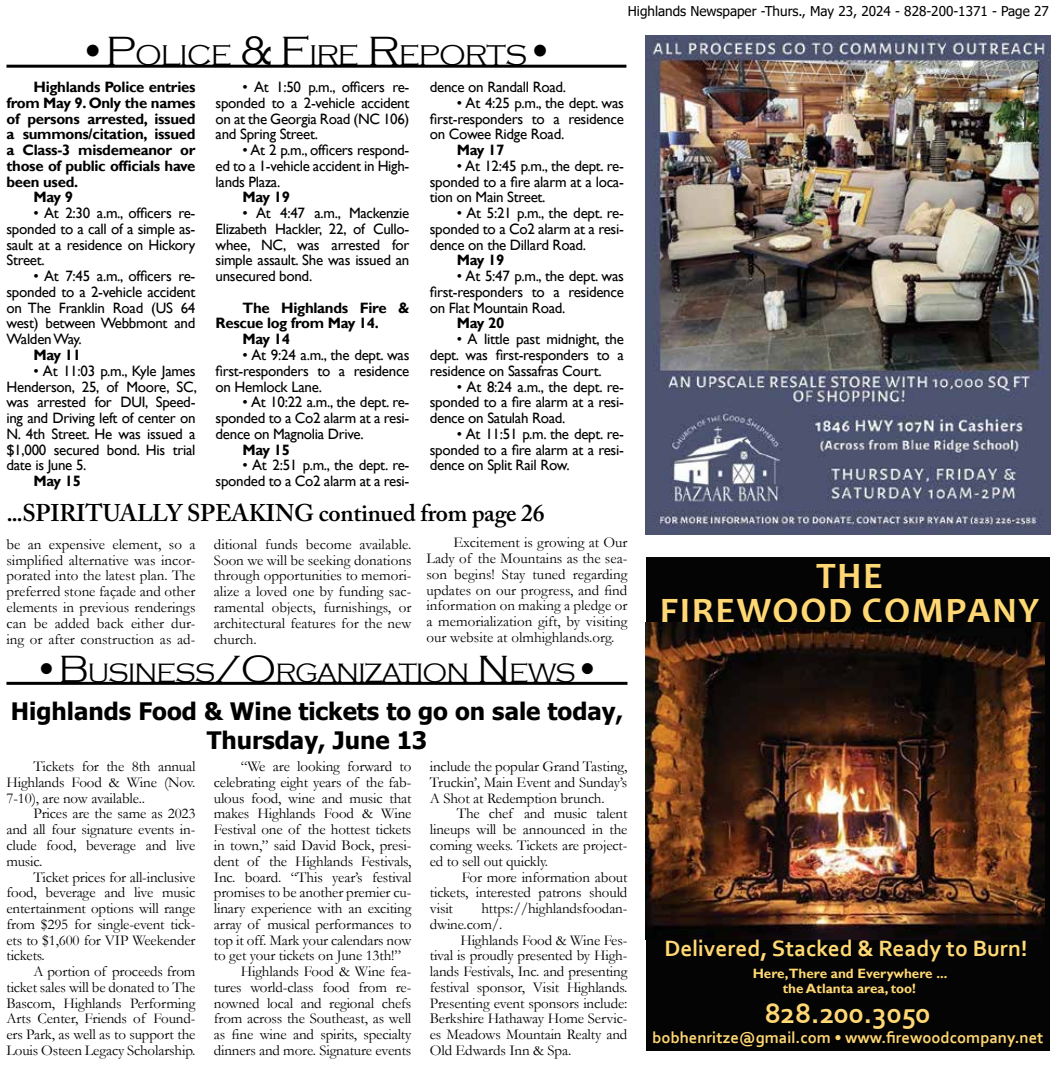
<style>
.page{position:relative;width:1053px;height:1069px;background:#fff}
.page>*{position:absolute;margin:0;border:0;box-sizing:border-box;transform-origin:0 0}
.t1{font:700 37.5px/34.5px "Candara";letter-spacing:.04em;color:#ffd773;text-align:center}
.t2{font:300 29.4px "Copperplate Gothic";letter-spacing:-.035em;color:#000}
.t3{font:700 29.25px "Corbel";color:#ffd773}
.t4{font:300 27.3px "Copperplate Gothic";letter-spacing:-.035em;color:#000}
.t5{font:700 24px/28.8px "Tahoma";color:#000;text-align:center}
.t6{font:600 24px "Adobe Caslon Pro";letter-spacing:-.01em;color:#000}
.t7{font:700 23.25px "Corbel";color:#ffd773}
.t8{font:700 16.5px "Corbel";color:#ffd773}
.t9{font:15px/15.8px "Garamond";letter-spacing:-.01em;color:#000;text-align:justify}
.t10{font:15px/15.8px "Gill Sans";letter-spacing:-.02em;color:#000;text-align:justify}
.t11{font:700 15px "Gill Sans";letter-spacing:-.02em;color:#000}
.t12{font:13.5px "Tahoma";color:#000}
.t13{font:700 13.5px/15px "Gill Sans";color:#ffd773;text-align:center}
.s1{font-size:42px}
.s2{font-size:39px}
</style>
<div class="page">
<hr style="left:6px;top:65px;width:620px;height:3px;background:#000">
<div style="left:646px;top:558px;width:404px;height:492px;background:#040404"></div>
<img style="left:645px;top:622px;width:400px;height:317px">
<img style="left:646px;top:35px;width:404px;height:500px">
<hr style="left:6px;top:681px;width:621px;height:3px;background:#000">
<h2 class="t2" style="left:79px;top:39px;width:477px"><span class="s1">•P</span>OLICE <span class="s1">&amp; F</span>IRE <span class="s1">R</span>EPORTS<span class="s1">•</span></h2>
<p class="t12" style="left:628px;top:2px;width:423px">Highlands Newspaper -Thurs., May 23, 2024 - 828-200-1371 - Page 27</p>
<p class="t11" style="left:33px;top:78px;width:164px">Highlands Police entries</p>
<p class="t11" style="left:6px;top:94px;width:191px">from May 9. Only the names</p>
<p class="t11" style="left:6px;top:109px;width:191px">of persons arrested, issued</p>
<p class="t11" style="left:6px;top:125px;width:191px">a summons/citation, issued</p>
<p class="t11" style="left:6px;top:141px;width:191px">a Class-3 misdemeanor or</p>
<p class="t11" style="left:6px;top:157px;width:191px">those of public officials have</p>
<p class="t11" style="left:6px;top:172px;width:73px">been used.</p>
<p class="t11" style="left:33px;top:188px;width:41px">May 9</p>
<p class="t10" style="left:6px;top:205px;width:191px;text-indent:27px">• At 2:30 a.m., officers re&shy;sponded to a call of a simple as&shy;sault at a residence on Hickory Street.</p>
<p class="t10" style="left:6px;top:268px;width:191px;text-indent:27px">• At 7:45 a.m., officers re&shy;sponded to a 2-vehicle accident on The Franklin Road (US 64 west) between Webbmont and Walden Way.</p>
<p class="t11" style="left:33px;top:346px;width:49px">May 11</p>
<p class="t10" style="left:6px;top:363px;width:192px;text-indent:27px">• At 11:03 p.m., Kyle James Henderson, 25, of Moore, SC, was arrested for DUI, Speed&shy;ing and Driving left of center on N. 4th Street. He was issued a $1,000 secured bond. His trial date is June 5.</p>
<p class="t11" style="left:33px;top:472px;width:49px">May 15</p>
<p class="t10" style="left:216px;top:79px;width:195px;text-indent:27px">• At 1:50 p.m., officers re&shy;sponded to a 2-vehicle accident on at the Georgia Road (NC 106) and Spring Street.</p>
<p class="t10" style="left:216px;top:142px;width:195px;text-indent:27px">• At 2 p.m., officers respond&shy;ed to a 1-vehicle accident in High&shy;lands Plaza.</p>
<p class="t11" style="left:243px;top:188px;width:49px">May 19</p>
<p class="t10" style="left:216px;top:205px;width:195px;text-indent:27px">• At 4:47 a.m., Mackenzie Elizabeth Hackler, 22, of Cullo&shy;whee, NC, was arrested for simple assault. She was issued an unsecured bond.</p>
<p class="t11" style="left:243px;top:298px;width:168px">The Highlands Fire &amp;</p>
<p class="t11" style="left:216px;top:314px;width:165px">Rescue log from May 14.</p>
<p class="t11" style="left:243px;top:330px;width:49px">May 14</p>
<p class="t10" style="left:216px;top:347px;width:195px;text-indent:27px">• At 9:24 a.m., the dept. was first-responders to a residence on Hemlock Lane.</p>
<p class="t10" style="left:216px;top:394px;width:195px;text-indent:27px">• At 10:22 a.m., the dept. re&shy;sponded to a Co2 alarm at a resi&shy;dence on Magnolia Drive.</p>
<p class="t11" style="left:243px;top:440px;width:49px">May 15</p>
<p class="t10" style="left:216px;top:457px;width:195px;text-align:right">• At 2:51 p.m., the dept. re&shy;sponded to a Co2 alarm at a resi-</p>
<p class="t10" style="left:430px;top:79px;width:138px">dence on Randall Road.</p>
<p class="t10" style="left:430px;top:95px;width:196px;text-indent:27px">• At 4:25 p.m., the dept. was first-responders to a residence on Cowee Ridge Road.</p>
<p class="t11" style="left:457px;top:141px;width:49px">May 17</p>
<p class="t10" style="left:430px;top:158px;width:196px;text-indent:27px">• At 12:45 p.m., the dept. re&shy;sponded to a fire alarm at a loca&shy;tion on Main Street.</p>
<p class="t10" style="left:430px;top:205px;width:196px;text-indent:27px">• At 5:21 p.m., the dept. re&shy;sponded to a Co2 alarm at a resi&shy;dence on the Dillard Road.</p>
<p class="t11" style="left:457px;top:251px;width:49px">May 19</p>
<p class="t10" style="left:430px;top:268px;width:196px;text-indent:27px">• At 5:47 p.m., the dept. was first-responders to a residence on Flat Mountain Road.</p>
<p class="t11" style="left:457px;top:314px;width:49px">May 20</p>
<p class="t10" style="left:430px;top:331px;width:196px;text-indent:27px">• A little past midnight, the dept. was first-responders to a residence on Sassafras Court.</p>
<p class="t10" style="left:430px;top:379px;width:196px;text-indent:27px">• At 8:24 a.m., the dept. re&shy;sponded to a fire alarm at a resi&shy;dence on Satulah Road.</p>
<p class="t10" style="left:430px;top:426px;width:196px;text-indent:27px">• At 11:51 p.m. the dept. re&shy;sponded to a fire alarm at a resi&shy;dence on Split Rail Row.</p>
<h3 class="t6" style="left:6px;top:498px;width:540px">...SPIRITUALLY SPEAKING continued from page 26</h3>
<p class="t9" style="left:6px;top:536px;width:191px">be an expensive element, so a simplified alternative was incor&shy;porated into the latest plan. The preferred stone façade and other elements in previous renderings can be added back either dur&shy;ing or after construction as ad-</p>
<p class="t9" style="left:214px;top:536px;width:199px">ditional funds become available.<br>Soon we will be seeking donations through opportunities to memori&shy;alize a loved one by funding sac&shy;ramental objects, furnishings, or architectural features for the new church.</p>
<p class="t9" style="left:426px;top:534px;width:203px;text-indent:27px">Excitement is growing at Our Lady of the Mountains as the sea&shy;son begins! Stay tuned regarding updates on our progress, and find information on making a pledge or a memorialization gift, by visiting our website at olmhighlands.org.</p>
<h3 class="t4" style="left:33px;top:657px;width:569px"><span class="s2">•B</span>USINESS<span class="s2">/O</span> RGANIZATION <span class="s2">N</span> EWS<span class="s2">•</span></h3>
<h3 class="t5" style="left:11px;top:697px;width:614px">Highlands Food &amp; Wine tickets to go on sale today,<br>Thursday, June 13</h3>
<p class="t9" style="left:241px;top:758px;width:172px">“We are looking forward to</p>
<p class="t9" style="left:214px;top:773px;width:199px">celebrating eight years of the fab-</p>
<p class="t9" style="left:214px;top:789px;width:199px">ulous food, wine and music that</p>
<p class="t9" style="left:214px;top:805px;width:199px">makes Highlands Food &amp; Wine</p>
<p class="t9" style="left:214px;top:821px;width:199px">Festival one of the hottest tickets</p>
<p class="t9" style="left:214px;top:836px;width:199px">in town,” said David Bock, presi-</p>
<p class="t9" style="left:214px;top:852px;width:199px">dent of the Highlands Festivals,</p>
<p class="t9" style="left:214px;top:868px;width:199px">Inc. board. “This year’s festival</p>
<p class="t9" style="left:214px;top:884px;width:199px">promises to be another premier cu-</p>
<p class="t9" style="left:214px;top:899px;width:199px">linary experience with an exciting</p>
<p class="t9" style="left:214px;top:915px;width:199px">array of musical performances to</p>
<p class="t9" style="left:214px;top:931px;width:199px">top it off. Mark your calendars now</p>
<p class="t9" style="left:214px;top:947px;width:189px">to get your tickets on June 13th!”</p>
<p class="t9" style="left:241px;top:962px;width:172px">Highlands Food &amp; Wine fea-</p>
<p class="t9" style="left:214px;top:978px;width:199px">tures world-class food from re-</p>
<p class="t9" style="left:214px;top:994px;width:199px">nowned local and regional chefs</p>
<p class="t9" style="left:214px;top:1010px;width:199px">from across the Southeast, as well</p>
<p class="t9" style="left:214px;top:1025px;width:199px">as fine wine and spirits, specialty</p>
<p class="t9" style="left:214px;top:1041px;width:199px">dinners and more. Signature events</p>
<p class="t9" style="left:430px;top:758px;width:199px">include the popular Grand Tasting, Truckin’, Main Event and Sunday’s A Shot at Redemption brunch.</p>
<p class="t9" style="left:430px;top:805px;width:199px;text-indent:27px">The chef and music talent lineups will be announced in the coming weeks. Tickets are project&shy;ed to sell out quickly.</p>
<p class="t9" style="left:430px;top:868px;width:199px;text-indent:32px">For more information about tickets, interested patrons should visit</p>
<p class="t9" style="left:6px;top:758px;width:190px;text-indent:27px">Tickets for the 8th annual Highlands Food &amp; Wine (Nov.<br>7-10), are now available..</p>
<p class="t9" style="left:6px;top:805px;width:191px;text-indent:27px">Prices are the same as 2023 and all four signature events in&shy;clude food, beverage and live music.</p>
<p class="t9" style="left:6px;top:868px;width:190px;text-indent:27px">Ticket prices for all-inclusive food, beverage and live music entertainment options will range from $295 for single-event tick&shy;ets to $1,600 for VIP Weekender tickets.</p>
<p class="t9" style="left:6px;top:962px;width:191px;text-indent:27px">A portion of proceeds from ticket sales will be donated to The Bascom, Highlands Performing Arts Center, Friends of Found&shy;ers Park, as well as to support the Louis Osteen Legacy Scholarship.</p>
<p class="t9" style="left:430px;top:899px;width:199px;text-indent:52px">https://highlandsfoodan&shy;dwine.com/.</p>
<p class="t9" style="left:430px;top:931px;width:199px;text-indent:31px">Highlands Food &amp; Wine Fes&shy;tival is proudly presented by High&shy;lands Festivals, Inc. and presenting festival sponsor, Visit Highlands.<br>Presenting event sponsors include:<br>Berkshire Hathaway Home Servic&shy;es Meadows Mountain Realty and Old Edwards Inn &amp; Spa.</p>
<h1 class="t1" style="left:660px;top:558px;width:381px">THE<br>FIREWOOD COMPANY</h1>
<h3 class="t7" style="left:664px;top:933px;width:365px">Delivered, Stacked &amp; Ready to Burn!</h3>
<p class="t13" style="left:753px;top:966px;width:196px">Here,There and Everywhere ... the Atlanta area, too!</p>
<h3 class="t3" style="left:765px;top:994px;width:167px">828.200.3050</h3>
<p class="t8" style="left:652px;top:1026px;width:393px">bobhenritze@gmail.com • www.firewoodcompany.net</p>
</div>
